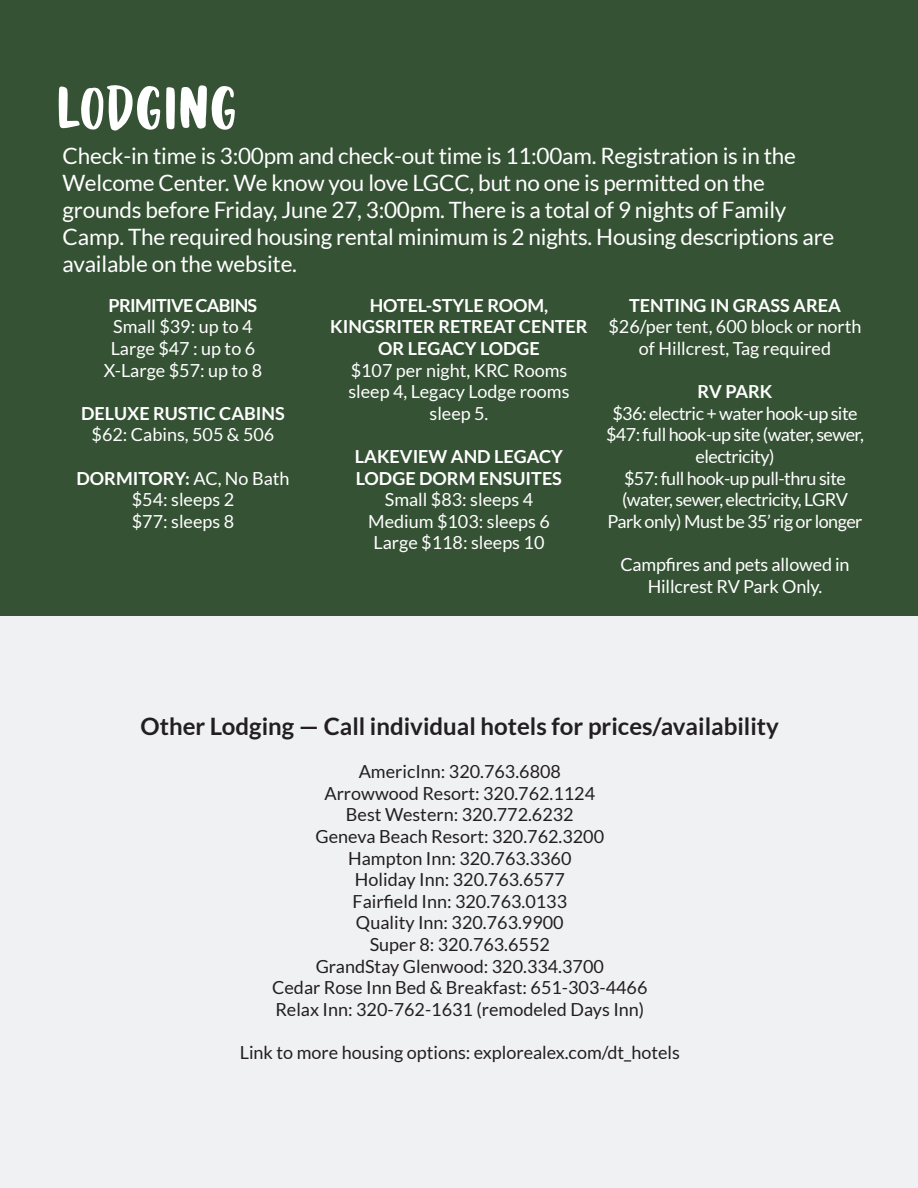
<style>
.page{position:relative;width:918px;height:1188px;background:#fff}
.page>*{position:absolute;margin:0;border:0;box-sizing:border-box;transform-origin:0 0}
.t1{font:60px "Camping";letter-spacing:-.025em;color:#fff}
.t2{font:700 24px "Lato";color:#231f20}
.t3{font:22.5px/27px "Lato";letter-spacing:-.01em;color:#fff}
.t4{font:18px "Lato";color:#231f20}
.t5{font:18px/21.6px "Lato";color:#fff;text-align:center}
.t6{font:18px/21.6px "Lato";letter-spacing:-.03em;color:#fff;text-align:center}
.t7{font:700 18px/21.6px "Lato";color:#fff;text-align:center}
.t8{font:700 18px "Lato";letter-spacing:-.04em;color:#fff}
.s1{font-weight:400}
</style>
<div class="page">
<div style="left:0;top:0;width:918px;height:616px;background:#355234"></div>
<div style="left:0;top:616px;width:917px;height:572px;background:#f0f1f3"></div>
<p class="t1" style="left:56px;top:82px;width:184px">LodgIng</p>
<p class="t3" style="left:63px;top:143px;width:773px">Check-in time is 3:00pm and check-out time is 11:00am. Registration is in the Welcome Center. We know you love LGCC, but no one is permitted on the grounds before Friday, June 27, 3:00pm. There is a total of 9 nights of Family Camp. The required housing rental minimum is 2 nights. Housing descriptions are available on the website.</p>
<p class="t8" style="left:109px;top:295px;width:150px">PRIMITIVE CABINS</p>
<p class="t5" style="left:113px;top:316px;width:141px">Small $39: up to 4</p>
<p class="t5" style="left:111px;top:337px;width:146px">Large $47 : up to 6</p>
<p class="t5" style="left:104px;top:359px;width:160px">X-Large $57: up to 8</p>
<p class="t7" style="left:81px;top:402px;width:205px">DELUXE RUSTIC CABINS</p>
<p class="t5" style="left:92px;top:424px;width:184px">$62: Cabins, 505 &amp; 506</p>
<p class="t7" style="left:76px;top:467px;width:215px">DORMITORY: <span class="s1">AC, No Bath</span></p>
<p class="t5" style="left:132px;top:489px;width:104px">$54: sleeps 2</p>
<p class="t5" style="left:132px;top:510px;width:104px">$77: sleeps 8</p>
<p class="t7" style="left:330px;top:294px;width:259px">HOTEL-STYLE ROOM,<br>KINGSRITER RETREAT CENTER<br>OR LEGACY LODGE</p>
<p class="t5" style="left:348px;top:359px;width:223px">$107 per night, KRC Rooms sleep 4, Legacy Lodge rooms sleep 5.</p>
<p class="t7" style="left:355px;top:445px;width:210px;text-align:left">LAKEVIEW AND LEGACY<br>LODGE DORM ENSUITES</p>
<p class="t5" style="left:385px;top:489px;width:150px">Small $83: sleeps 4</p>
<p class="t5" style="left:368px;top:510px;width:183px">Medium $103: sleeps 6</p>
<p class="t5" style="left:374px;top:532px;width:172px">Large $118: sleeps 10</p>
<p class="t7" style="left:629px;top:294px;width:213px">TENTING IN GRASS AREA</p>
<p class="t5" style="left:608px;top:316px;width:255px">$26/per tent, 600 block or north of Hillcrest, Tag required</p>
<p class="t7" style="left:697px;top:381px;width:77px">RV PARK</p>
<p class="t6" style="left:612px;top:402px;width:247px">$36: electric + water hook-up site</p>
<p class="t6" style="left:606px;top:424px;width:259px">$47: full hook-up site (water, sewer, electricity)</p>
<p class="t6" style="left:607px;top:467px;width:257px">$57: full hook-up pull-thru site (water, sewer, electricity, LGRV<br>Park only) Must be 35’ rig or longer</p>
<p class="t5" style="left:620px;top:553px;width:231px">Campfires and pets allowed in<br>Hillcrest RV Park Only.</p>
<p class="t2" style="left:141px;top:713px;width:640px">Other Lodging — Call individual hotels for prices/availability</p>
<p class="t4" style="left:359px;top:762px;width:204px">AmericInn: 320.763.6808</p>
<p class="t4" style="left:324px;top:783px;width:272px">Arrowwood Resort: 320.762.1124</p>
<p class="t4" style="left:346px;top:805px;width:229px">Best Western: 320.772.6232</p>
<p class="t4" style="left:316px;top:826px;width:290px">Geneva Beach Resort: 320.762.3200</p>
<p class="t4" style="left:348px;top:848px;width:225px">Hampton Inn: 320.763.3360</p>
<p class="t4" style="left:355px;top:870px;width:212px">Holiday Inn: 320.763.6577</p>
<p class="t4" style="left:353px;top:891px;width:216px">Fairfield Inn: 320.763.0133</p>
<p class="t4" style="left:356px;top:913px;width:209px">Quality Inn: 320.763.9900</p>
<p class="t4" style="left:370px;top:934px;width:182px">Super 8: 320.763.6552</p>
<p class="t4" style="left:316px;top:956px;width:290px">GrandStay Glenwood: 320.334.3700</p>
<p class="t4" style="left:272px;top:978px;width:377px">Cedar Rose Inn Bed &amp; Breakfast: 651-303-4466</p>
<p class="t4" style="left:275px;top:999px;width:370px">Relax Inn: 320-762-1631 (remodeled Days Inn)</p>
<p class="t4" style="left:240px;top:1042px;width:442px">Link to more housing options: explorealex.com/dt_hotels</p>
</div>
